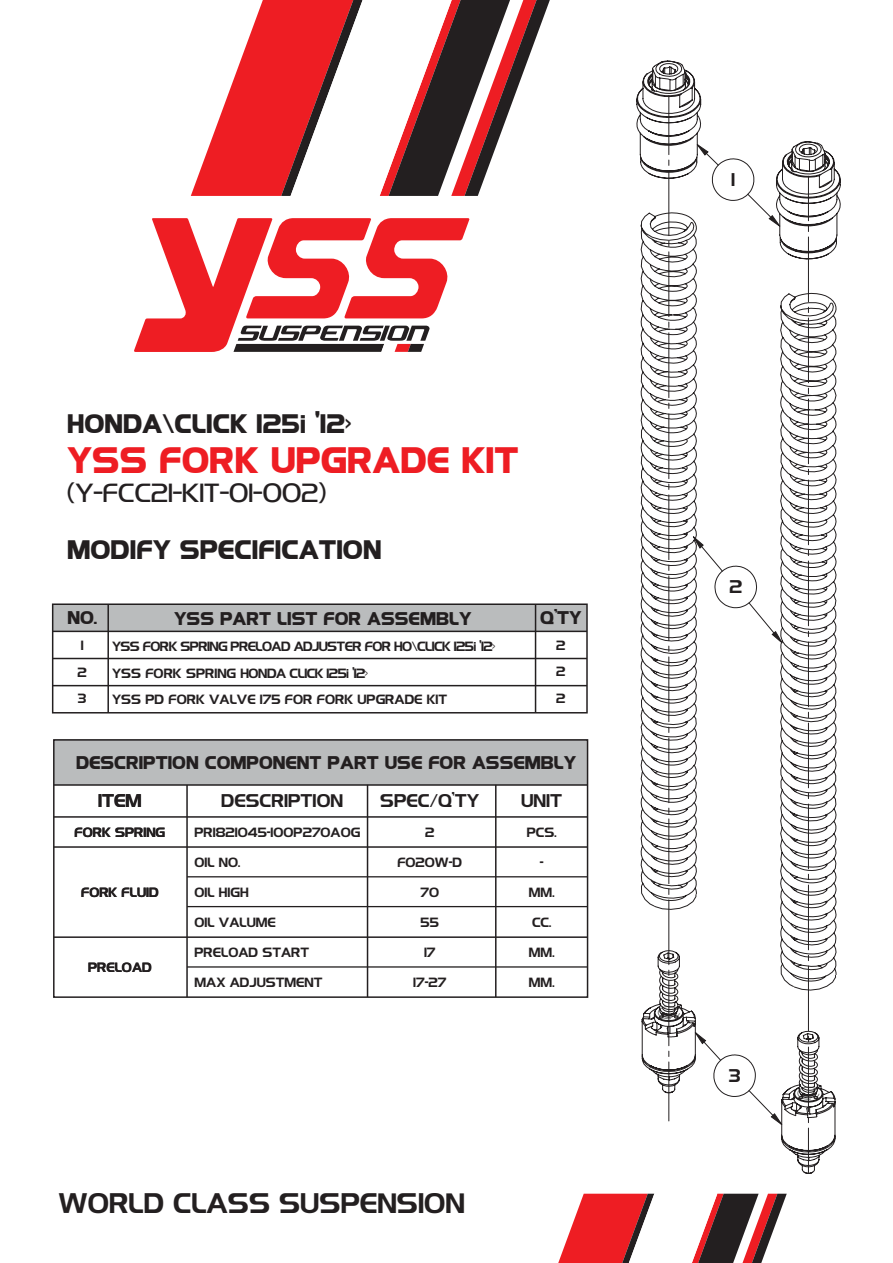
<style>
.page{position:relative;width:893px;height:1263px;background:#fff}
.page>*{position:absolute;margin:0;border:0;box-sizing:border-box;transform-origin:0 0}
.t1{font:700 33px "Highland Gothic FLF";color:#ee1d23}
.t2{font:25.35px "Highland Gothic FLF";color:#231f20}
.t3{font:700 24px "Highland Gothic FLF";color:#231f20}
.t4{font:24px "Highland Gothic Light FLF";color:#231f20}
.t5{font:700 16.5px "Highland Gothic FLF";color:#231f20}
.t6{font:16.5px "Highland Gothic FLF";color:#231f20}
.t7{font:16.5px "Highland Gothic FLF";color:#1f1c1d}
.t8{font:12px/26.2px "Highland Gothic FLF";letter-spacing:-.05em;color:#231f20}
.t9{font:12px/26.2px "Highland Gothic FLF";color:#231f20}
.t10{font:12px "Highland Gothic FLF";color:#1f1c1d}
</style>
<div class="page">
<svg style="left:636px;top:60px;width:205px;height:1114px"></svg>
<div style="left:54px;top:740px;width:534px;height:45px;background:#babcbd"></div>
<div style="left:53px;top:604px;width:534px;height:27px;background:#babcbd"></div>
<div style="left:52px;top:603px;width:536px;height:110px;border:2px solid #231f20"></div>
<hr style="left:53px;top:631px;width:534px;height:1px;background:#231f20">
<hr style="left:53px;top:658px;width:534px;height:1px;background:#231f20">
<hr style="left:53px;top:685px;width:534px;height:1px;background:#231f20">
<hr style="left:107px;top:604px;width:2px;height:109px;background:#231f20">
<hr style="left:535px;top:604px;width:1px;height:109px;background:#231f20">
<svg style="left:191px;top:0;width:359px;height:196px"></svg>
<svg style="left:134px;top:218px;width:336px;height:134px"></svg>
<svg style="left:558px;top:1194px;width:229px;height:69px"></svg>
<div style="left:53px;top:739px;width:535px;height:259px;border:2px solid #231f20"></div>
<hr style="left:54px;top:784px;width:534px;height:2px;background:#231f20">
<hr style="left:54px;top:816px;width:534px;height:2px;background:#231f20">
<hr style="left:54px;top:846px;width:534px;height:2px;background:#231f20">
<hr style="left:187px;top:876px;width:400px;height:1px;background:#231f20">
<hr style="left:187px;top:906px;width:400px;height:1px;background:#231f20">
<hr style="left:54px;top:936px;width:534px;height:2px;background:#231f20">
<hr style="left:187px;top:966px;width:400px;height:1px;background:#231f20">
<hr style="left:186px;top:785px;width:2px;height:212px;background:#231f20">
<hr style="left:367px;top:785px;width:1px;height:212px;background:#231f20">
<hr style="left:495px;top:785px;width:1px;height:212px;background:#231f20">
<h3 class="t3" style="left:67px;top:407px;width:285px">HONDA\CLICK 125i '12&gt;</h3>
<h1 class="t1" style="left:67px;top:437px;width:453px">YSS FORK UPGRADE KIT</h1>
<h3 class="t4" style="left:67px;top:476px;width:261px">(Y-FCC21-KIT-01-002)</h3>
<h3 class="t3" style="left:67px;top:533px;width:316px">MODIFY SPECIFICATION</h3>
<h3 class="t5" style="left:67px;top:606px;width:31px">NO.</h3>
<p class="t9" style="left:78px;top:632px;width:11px">1<br>2<br>3</p>
<h3 class="t5" style="left:174px;top:607px;width:299px">YSS PART LIST FOR ASSEMBLY</h3>
<p class="t8" style="left:112px;top:633px;width:385px">YSS FORK SPRING PRELOAD ADJUSTER FOR HO\CLICK 125i '12&gt;<br>YSS FORK SPRING HONDA CLICK 125i '12&gt;<br>YSS PD FORK VALVE 175 FOR FORK UPGRADE KIT</p>
<h3 class="t5" style="left:540px;top:606px;width:43px">Q’TY</h3>
<p class="t9" style="left:556px;top:632px;width:11px;text-align:justify">2<br>2<br>2</p>
<h3 class="t5" style="left:76px;top:751px;width:502px">DESCRIPTION COMPONENT PART USE FOR ASSEMBLY</h3>
<h3 class="t7" style="left:98px;top:788px;width:45px">ITEM</h3>
<p class="t10" style="left:75px;top:823px;width:92px">FORK SPRING</p>
<h3 class="t6" style="left:380px;top:788px;width:100px">SPEC/Q’TY</h3>
<p class="t9" style="left:425px;top:818px;width:11px">2</p>
<p class="t9" style="left:397px;top:848px;width:66px">F020W-D</p>
<p class="t9" style="left:420px;top:878px;width:20px">70</p>
<p class="t9" style="left:421px;top:908px;width:20px">55</p>
<p class="t9" style="left:424px;top:938px;width:13px">17</p>
<p class="t9" style="left:413px;top:968px;width:35px">17-27</p>
<h3 class="t6" style="left:221px;top:788px;width:123px">DESCRIPTION</h3>
<p class="t9" style="left:195px;top:818px;width:167px">PR1821045-100P270A0G</p>
<p class="t9" style="left:195px;top:848px;width:47px">OIL NO.</p>
<p class="t9" style="left:195px;top:878px;width:56px">OIL HIGH</p>
<p class="t9" style="left:195px;top:908px;width:83px">OIL VALUME</p>
<p class="t9" style="left:195px;top:938px;width:116px">PRELOAD START</p>
<p class="t9" style="left:195px;top:968px;width:129px">MAX ADJUSTMENT</p>
<h3 class="t6" style="left:521px;top:789px;width:43px">UNIT</h3>
<p class="t9" style="left:527px;top:819px;width:31px">PCS.</p>
<p class="t9" style="left:540px;top:849px;width:5px">-</p>
<p class="t9" style="left:529px;top:879px;width:27px">MM.</p>
<p class="t9" style="left:532px;top:909px;width:21px">CC.</p>
<p class="t9" style="left:529px;top:939px;width:27px">MM.</p>
<p class="t9" style="left:529px;top:969px;width:27px">MM.</p>
<p class="t10" style="left:81px;top:883px;width:79px">FORK FLUID</p>
<p class="t10" style="left:88px;top:958px;width:65px">PRELOAD</p>
<h2 class="t2" style="left:59px;top:1185px;width:408px">WORLD CLASS SUSPENSION</h2>
<h3 class="t6" style="left:731px;top:168px;width:6px">1</h3>
<h3 class="t6" style="left:729px;top:575px;width:14px">2</h3>
<h3 class="t6" style="left:729px;top:1064px;width:13px">3</h3>
</div>
